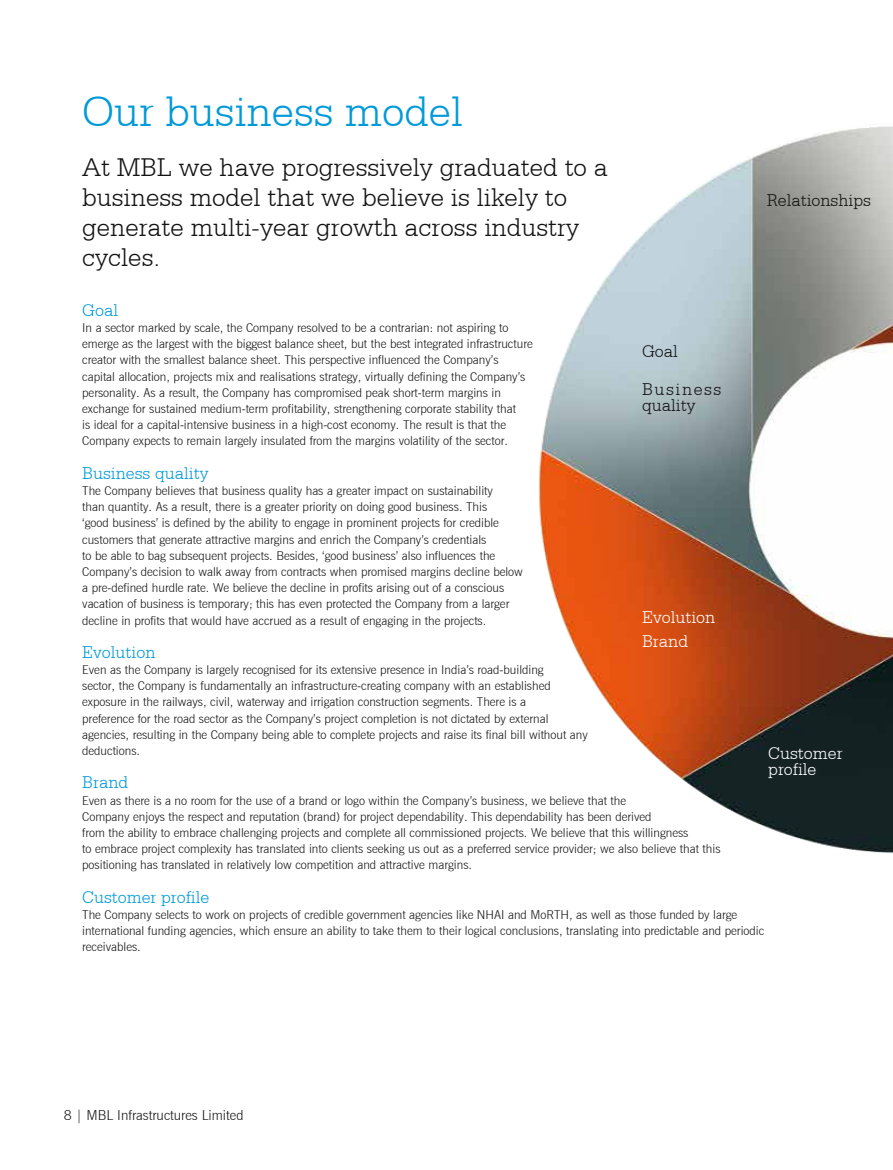
<style>
.page{position:relative;width:893px;height:1170px;background:#fff}
.page>*{position:absolute;margin:0;border:0;box-sizing:border-box;transform-origin:0 0}
.t1{font:45px "Serifa Light BT";color:#009ad8}
.t2{font:27px/30px "Serifa Light BT";color:#131313}
.t3{font:18px "Serifa Light BT";color:#009ad8}
.t4{font:18px/24.8px "Serifa Light BT";color:#fff}
.t5{font:18px "Serifa Light BT";color:#131313}
.t6{font:18px/37.5px "Serifa Light BT";letter-spacing:.09em;color:#131313}
.t7{font:13.5px "News Gothic Light BT";color:#131313}
.t8{font:12px/16.2px "News Gothic Light BT";color:#131313}
</style>
<div class="page">
<img style="left:538px;top:126px;width:355px;height:727px">
<h1 class="t1" style="left:82px;top:85px;width:382px">Our business model</h1>
<h2 class="t2" style="left:82px;top:151px;width:527px">At MBL we have progressively graduated to a business model that we believe is likely to generate multi-year growth across industry cycles.</h2>
<h3 class="t3" style="left:82px;top:299px;width:37px">Goal</h3>
<p class="t8" style="left:82px;top:319px;width:452px">In a sector marked by scale, the Company resolved to be a contrarian: not aspiring to emerge as the largest with the biggest balance sheet, but the best integrated infrastructure creator with the smallest balance sheet. This perspective influenced the Company’s capital allocation, projects mix and realisations strategy, virtually defining the Company’s personality. As a result, the Company has compromised peak short-term margins in exchange for sustained medium-term profitability, strengthening corporate stability that<br>is ideal for a capital-intensive business in a high-cost economy. The result is that the Company expects to remain largely insulated from the margins volatility of the sector.</p>
<h3 class="t3" style="left:82px;top:462px;width:128px">Business quality</h3>
<p class="t8" style="left:82px;top:482px;width:442px">The Company believes that business quality has a greater impact on sustainability<br>than quantity. As a result, there is a greater priority on doing good business. This<br>‘good business’ is defined by the ability to engage in prominent projects for credible customers that generate attractive margins and enrich the Company’s credentials<br>to be able to bag subsequent projects. Besides, ‘good business’ also influences the Company’s decision to walk away from contracts when promised margins decline below a pre-defined hurdle rate. We believe the decline in profits arising out of a conscious vacation of business is temporary; this has even protected the Company from a larger decline in profits that would have accrued as a result of engaging in the projects.</p>
<h3 class="t3" style="left:82px;top:641px;width:75px">Evolution</h3>
<p class="t8" style="left:82px;top:661px;width:507px">Even as the Company is largely recognised for its extensive presence in India’s road-building<br>sector, the Company is fundamentally an infrastructure-creating company with an established exposure in the railways, civil, waterway and irrigation construction segments. There is a<br>preference for the road sector as the Company’s project completion is not dictated by external agencies, resulting in the Company being able to complete projects and raise its final bill without any deductions.</p>
<h3 class="t3" style="left:82px;top:772px;width:48px">Brand</h3>
<p class="t8" style="left:82px;top:792px;width:640px">Even as there is a no room for the use of a brand or logo within the Company’s business, we believe that the<br>Company enjoys the respect and reputation (brand) for project dependability. This dependability has been derived<br>from the ability to embrace challenging projects and complete all commissioned projects. We believe that this willingness<br>to embrace project complexity has translated into clients seeking us out as a preferred service provider; we also believe that this positioning has translated in relatively low competition and attractive margins.</p>
<h3 class="t3" style="left:82px;top:886px;width:129px">Customer profile</h3>
<p class="t8" style="left:82px;top:906px;width:684px">The Company selects to work on projects of credible government agencies like NHAI and MoRTH, as well as those funded by large international funding agencies, which ensure an ability to take them to their logical conclusions, translating into predictable and periodic receivables.</p>
<h3 class="t5" style="left:767px;top:189px;width:106px">Relationships</h3>
<h3 class="t6" style="left:642px;top:332px;width:81px">Goal<br>Business</h3>
<h3 class="t5" style="left:642px;top:395px;width:55px">quality</h3>
<h3 class="t4" style="left:642px;top:604px;width:75px">Evolution<br>Brand</h3>
<h3 class="t4" style="left:768px;top:744px;width:76px;line-height:16.2px">Customer profile</h3>
<p class="t7" style="left:64px;top:1106px;width:181px">8 | MBL Infrastructures Limited</p>
</div>
